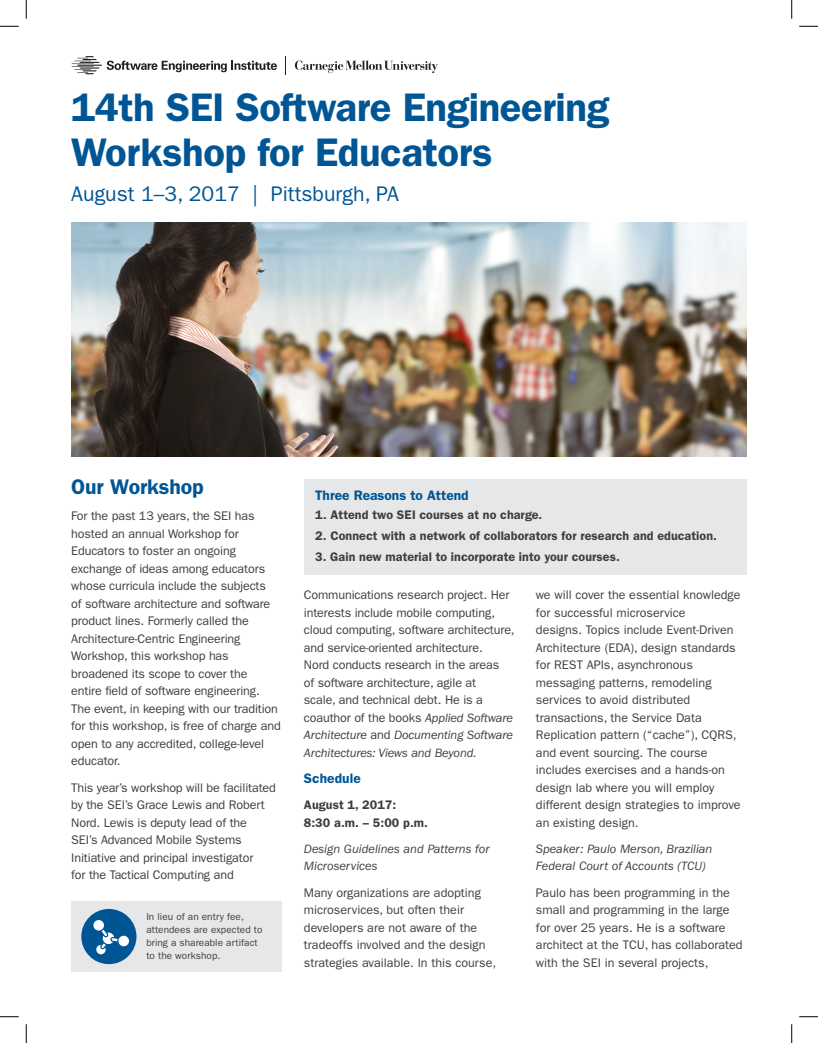
<style>
.page{position:relative;width:818px;height:1043px;background:#fff}
.page>*{position:absolute;margin:0;border:0;box-sizing:border-box;transform-origin:0 0}
.H1_Primary_Title_32{font:600 40px/45px "ITC Franklin Gothic Std";letter-spacing:-.01em;color:#005594}
.H2_Secondary_Title_2{font:21.25px "ITC Franklin Gothic Std";color:#005594}
.H2_Page_Title_2_17_2{font:600 21.25px "ITC Franklin Gothic Std";letter-spacing:-.005em;color:#005594}
.H3_Paragraph_Header{font:600 13.75px "ITC Franklin Gothic Std";color:#005594}
.B1_Body_10_14{font:600 13.75px "ITC Franklin Gothic Std";letter-spacing:.005em;color:#005594}
.B1_Body_10_14-2{font:12.5px/17.5px "ITC Franklin Gothic Std";letter-spacing:-.01em;color:#3e3e3f}
.B1_Body_10_14-3{font:600 12.5px/17.5px "ITC Franklin Gothic Std";letter-spacing:.005em;color:#3e3e3f}
.B1_Body_10_14-4{font:italic 12.5px/17.5px "ITC Franklin Gothic Std";color:#3e3e3f}
.B1_Body_10_14-5{font:10px/13.1px "ITC Franklin Gothic Std";letter-spacing:.005em;color:#3e3e3f}
.s1{font-style:italic}
</style>
<div class="page">
<img style="left:71px;top:223px;width:675px;height:234px">
<div style="left:304px;top:479px;width:442px;height:96px;background:#e6e7e9"></div>
<div style="left:71px;top:901px;width:210px;height:70px;background:#e6e7e9"></div>
<div style="left:81px;top:909px;width:55px;height:55px;background:#005594;border-radius:50%"></div>
<div style="left:93px;top:920px;width:11px;height:10px;background:#fff;border-radius:50%"></div>
<div style="left:118px;top:935px;width:11px;height:11px;background:#fff;border-radius:50%"></div>
<svg style="left:96px;top:929px;width:22px;height:25px"></svg>
<svg style="left:71px;top:56px;width:206px;height:18px"></svg>
<svg style="left:295px;top:60px;width:143px;height:13px"></svg>
<svg style="left:0;top:25px;width:19px;height:2px"></svg>
<svg style="left:799px;top:25px;width:19px;height:2px"></svg>
<svg style="left:0;top:1016px;width:19px;height:1px"></svg>
<svg style="left:799px;top:1016px;width:19px;height:1px"></svg>
<svg style="left:25px;top:0;width:2px;height:19px"></svg>
<svg style="left:25px;top:1024px;width:2px;height:18px"></svg>
<svg style="left:791px;top:0;width:1px;height:19px"></svg>
<svg style="left:791px;top:1024px;width:1px;height:18px"></svg>
<p class="H1_Primary_Title_32" style="left:71px;top:85px;width:539px">14th SEI Software Engineering<br>Workshop for Educators</p>
<p class="H2_Secondary_Title_2" style="left:71px;top:182px;width:329px">August 1–3, 2017 | Pittsburgh, PA</p>
<p class="H2_Page_Title_2_17_2" style="left:71px;top:474px;width:134px">Our Workshop</p>
<p class="B1_Body_10_14-2" style="left:71px;top:507px;width:211px">For the past 13 years, the SEI has hosted an annual Workshop for Educators to foster an ongoing exchange of ideas among educators whose curricula include the subjects<br>of software architecture and software product lines. Formerly called the Architecture-Centric Engineering Workshop, this workshop has broadened its scope to cover the entire field of software engineering.<br>The event, in keeping with our tradition for this workshop, is free of charge and open to any accredited, college-level educator.</p>
<p class="B1_Body_10_14-2" style="left:71px;top:778px;width:206px">This year’s workshop will be facilitated by the SEI’s Grace Lewis and Robert Nord. Lewis is deputy lead of the SEI’s Advanced Mobile Systems Initiative and principal investigator<br>for the Tactical Computing and</p>
<p class="B1_Body_10_14-5" style="left:146px;top:909px;width:118px">In lieu of an entry fee, attendees are expected to bring a shareable artifact to the workshop.</p>
<p class="H3_Paragraph_Header" style="left:315px;top:487px;width:155px">Three Reasons to Attend</p>
<p class="B1_Body_10_14-3" style="left:315px;top:506px;width:229px">1. Attend two SEI courses at no charge.</p>
<p class="B1_Body_10_14-3" style="left:315px;top:527px;width:403px">2. Connect with a network of collaborators for research and education.</p>
<p class="B1_Body_10_14-3" style="left:315px;top:547px;width:306px">3. Gain new material to incorporate into your courses.</p>
<p class="B1_Body_10_14-2" style="left:304px;top:586px;width:212px">Communications research project. Her interests include mobile computing, cloud computing, software architecture, and service-oriented architecture.<br>Nord conducts research in the areas<br>of software architecture, agile at<br>scale, and technical debt. He is a coauthor of the books <span class="s1">Applied Software Architecture</span> and <span class="s1">Documenting Software Architectures: Views and Beyond.</span></p>
<p class="B1_Body_10_14" style="left:304px;top:770px;width:58px">Schedule</p>
<p class="B1_Body_10_14-3" style="left:304px;top:796px;width:126px">August 1, 2017:<br>8:30 a.m. – 5:00 p.m.</p>
<p class="B1_Body_10_14-4" style="left:304px;top:840px;width:187px">Design Guidelines and Patterns for<br>Microservices</p>
<p class="B1_Body_10_14-2" style="left:304px;top:883px;width:194px">Many organizations are adopting microservices, but often their developers are not aware of the tradeoffs involved and the design strategies available. In this course,</p>
<p class="B1_Body_10_14-2" style="left:536px;top:586px;width:206px">we will cover the essential knowledge for successful microservice<br>designs. Topics include Event-Driven Architecture (EDA), design standards for REST APIs, asynchronous messaging patterns, remodeling services to avoid distributed transactions, the Service Data Replication pattern (“cache”), CQRS, and event sourcing. The course includes exercises and a hands-on design lab where you will employ different design strategies to improve an existing design.</p>
<p class="B1_Body_10_14-4" style="left:536px;top:840px;width:178px">Speaker: Paulo Merson, Brazilian<br>Federal Court of Accounts (TCU)</p>
<p class="B1_Body_10_14-2" style="left:536px;top:883px;width:208px">Paulo has been programming in the small and programming in the large for over 25 years. He is a software architect at the TCU, has collaborated with the SEI in several projects,</p>
</div>
